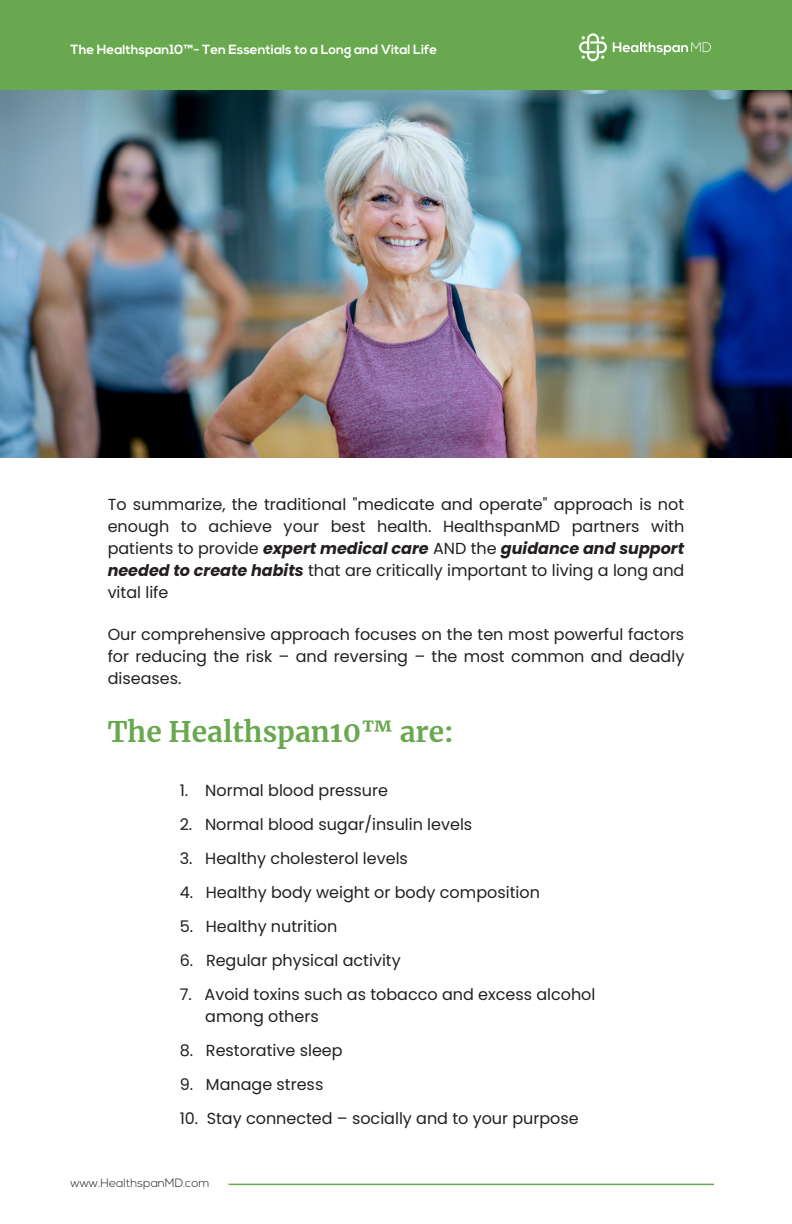
<style>
.page{position:relative;width:792px;height:1224px;background:#fff}
.page>*{position:absolute;margin:0;border:0;box-sizing:border-box;transform-origin:0 0}
.t1{font:700 28px "Merriweather";color:#68a84e}
.t2{font:16px/22px "Poppins";color:#231f20;text-align:justify}
.t3{font:700 13.4px "Nexa";color:#fff}
.t4{font:300 12px "Nexa";color:#231f20}
.s1{font-weight:700;font-style:italic}
</style>
<div class="page">
<img style="left:0;top:90px;width:792px;height:368px">
<hr style="left:228px;top:1184px;width:486px;height:1px;background:#68a84e">
<div style="left:0;top:0;width:792px;height:90px;background:#68a84e"></div>
<svg style="left:579px;top:33px;width:132px;height:29px"></svg>
<p class="t3" style="left:70px;top:42px;width:368px">The Healthspan10™- Ten Essentials to a Long and Vital Life</p>
<p class="t2" style="left:108px;top:494px;width:578px">To summarize, the traditional "medicate and operate" approach is not enough to achieve your best health. HealthspanMD partners with patients to provide <span class="s1">expert medical care</span> AND the <span class="s1">guidance and support needed to create habits</span> that are critically important to living a long and vital life</p>
<p class="t2" style="left:108px;top:624px;width:578px">Our comprehensive approach focuses on the ten most powerful factors for reducing the risk – and reversing – the most common and deadly diseases.</p>
<h1 class="t1" style="left:108px;top:712px;width:347px">The Healthspan10™ are:</h1>
<p class="t2" style="left:180px;top:779px;width:210px">1. Normal blood pressure</p>
<p class="t2" style="left:180px;top:813px;width:294px">2. Normal blood sugar/insulin levels</p>
<p class="t2" style="left:180px;top:847px;width:230px">3. Healthy cholesterol levels</p>
<p class="t2" style="left:180px;top:881px;width:362px">4. Healthy body weight or body composition</p>
<p class="t2" style="left:180px;top:915px;width:159px">5. Healthy nutrition</p>
<p class="t2" style="left:180px;top:949px;width:223px">6. Regular physical activity</p>
<p class="t2" style="left:205px;top:983px;width:392px;text-indent:-26px">7. Avoid toxins such as tobacco and excess alcohol among others</p>
<p class="t2" style="left:180px;top:1039px;width:164px">8. Restorative sleep</p>
<p class="t2" style="left:180px;top:1073px;width:145px">9. Manage stress</p>
<p class="t2" style="left:180px;top:1107px;width:401px">10. Stay connected – socially and to your purpose</p>
<p class="t4" style="left:71px;top:1176px;width:141px">www.HealthspanMD.com</p>
</div>
